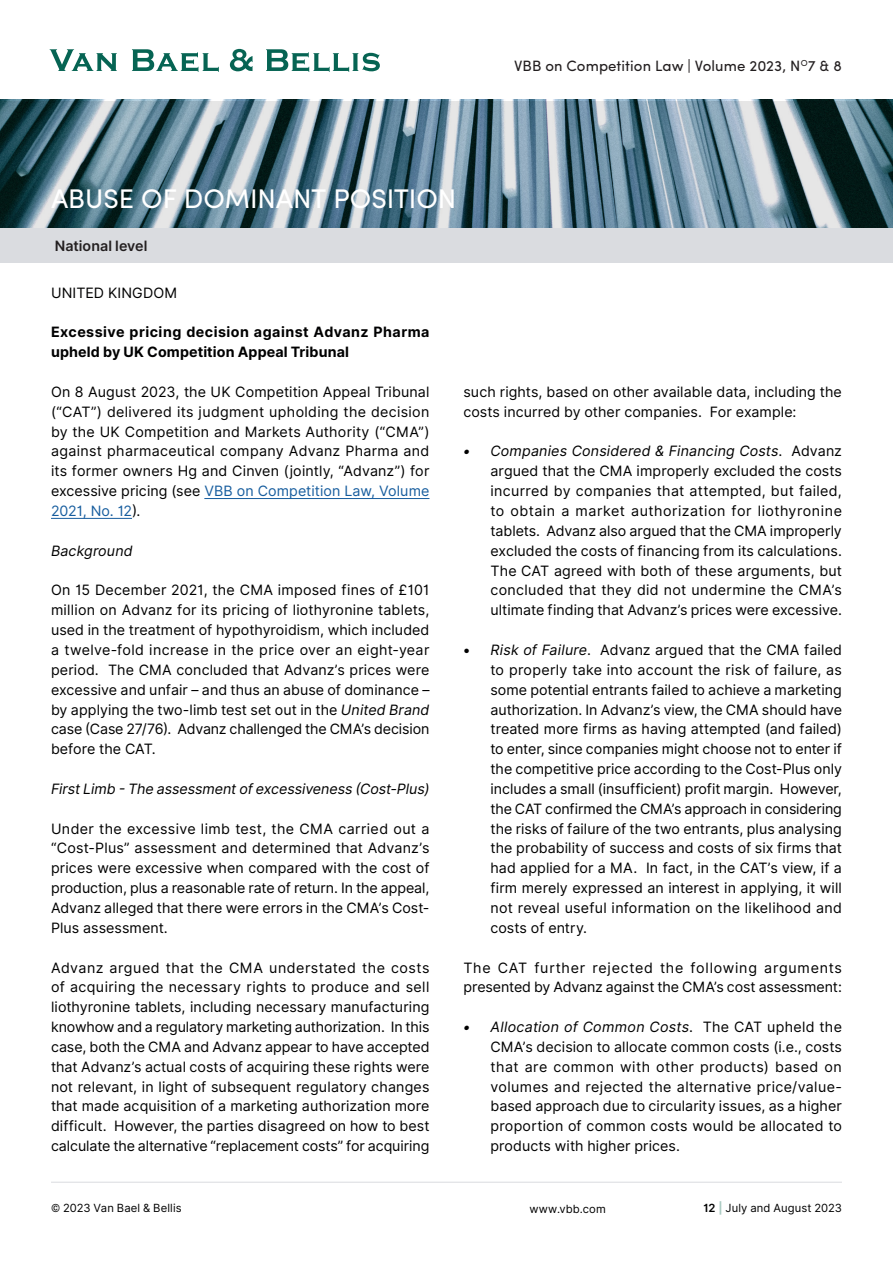
<style>
.page{position:relative;width:893px;height:1263px;background:#fff}
.page>*{position:absolute;margin:0;border:0;box-sizing:border-box;transform-origin:0 0}
.Titles{font:27px "Sofia Pro";color:#fff}
.t1{font:15px "Sofia Pro";letter-spacing:.005em;color:#231f20}
.Body_text{font:14.25px/19.8px "Inter";letter-spacing:.005em;color:#000001;text-align:justify}
.Body_text-2{font:700 14.25px/19.8px "Inter";letter-spacing:.02em;color:#000001}
.Body_text-3{font:italic 14.25px "Inter";letter-spacing:-.005em;color:#000001}
.Body_text-4{font:600 14.25px "Inter";color:#231f20}
.Mentions{font:11.25px "Inter";letter-spacing:.01em;color:#000001}
.s1{color:#175d9e}
.s2{font-style:italic}
.s3{font-weight:600}
.s4{font-weight:700;color:#aacbc3}
</style>
<div class="page">
<hr style="left:51px;top:1182px;width:791px;height:1px;background:#d9dbdf">
<svg style="left:50px;top:49px;width:67px;height:22px"></svg>
<svg style="left:132px;top:49px;width:87px;height:23px"></svg>
<svg style="left:230px;top:49px;width:23px;height:22px"></svg>
<svg style="left:266px;top:49px;width:114px;height:23px"></svg>
<svg style="left:0;top:101px;width:893px;height:128px;background:#66828f"></svg>
<div style="left:0;top:229px;width:893px;height:34px;background:#dadce0"></div>
<hr style="left:204px;top:498px;width:225px;height:1px;background:#175d9e">
<hr style="left:51px;top:518px;width:81px;height:1px;background:#175d9e">
<p class="t1" style="left:514px;top:54px;width:329px">VBB on Competition Law | Volume 2023, N<sup>O</sup>7 &amp; 8</p>
<p class="Titles" style="left:51px;top:179px;width:407px">ABUSE OF DOMINANT POSITION</p>
<p class="Body_text-4" style="left:55px;top:236px;width:94px">National level</p>
<p class="Body_text" style="left:51px;top:283px;width:128px">UNITED KINGDOM</p>
<p class="Body_text-2" style="left:51px;top:323px;width:380px">Excessive pricing decision against Advanz Pharma upheld by UK Competition Appeal Tribunal</p>
<p class="Body_text" style="left:51px;top:382px;width:380px">On 8 August 2023, the UK Competition Appeal Tribunal (“CAT”) delivered its judgment upholding the decision by the UK Competition and Markets Authority (“CMA”) against pharmaceutical company Advanz Pharma and its former owners Hg and Cinven (jointly, “Advanz”) for excessive pricing (see <span class="s1">VBB on Competition Law, Volume 2021, No. 12</span>).</p>
<p class="Body_text-3" style="left:51px;top:540px;width:83px">Background</p>
<p class="Body_text" style="left:51px;top:580px;width:380px">On 15 December 2021, the CMA imposed fines of £101 million on Advanz for its pricing of liothyronine tablets, used in the treatment of hypothyroidism, which included a twelve-fold increase in the price over an eight-year period. The CMA concluded that Advanz’s prices were excessive and unfair – and thus an abuse of dominance – by applying the two-limb test set out in the <span class="s2">United Brand </span>case (Case 27/76). Advanz challenged the CMA’s decision before the CAT.</p>
<p class="Body_text-3" style="left:51px;top:778px;width:380px">First Limb - The assessment of excessiveness (Cost-Plus)</p>
<p class="Body_text" style="left:51px;top:819px;width:380px">Under the excessive limb test, the CMA carried out a “Cost-Plus” assessment and determined that Advanz’s prices were excessive when compared with the cost of production, plus a reasonable rate of return. In the appeal, Advanz alleged that there were errors in the CMA’s Cost-Plus assessment.</p>
<p class="Body_text" style="left:51px;top:957px;width:380px">Advanz argued that the CMA understated the costs of acquiring the necessary rights to produce and sell liothyronine tablets, including necessary manufacturing knowhow and a regulatory marketing authorization. In this case, both the CMA and Advanz appear to have accepted that Advanz’s actual costs of acquiring these rights were not relevant, in light of subsequent regulatory changes that made acquisition of a marketing authorization more difficult. However, the parties disagreed on how to best calculate the alternative “replacement costs” for acquiring</p>
<p class="Body_text" style="left:463px;top:382px;width:380px">such rights, based on other available data, including the costs incurred by other companies. For example:</p>
<p class="Body_text" style="left:490px;top:442px;width:353px;text-indent:-27px"><span class="s2">• Companies Considered &amp; Financing Costs</span>. Advanz argued that the CMA improperly excluded the costs incurred by companies that attempted, but failed, to obtain a market authorization for liothyronine tablets. Advanz also argued that the CMA improperly excluded the costs of financing from its calculations.<br>The CAT agreed with both of these arguments, but concluded that they did not undermine the CMA’s ultimate finding that Advanz’s prices were excessive.</p>
<p class="Body_text" style="left:490px;top:640px;width:353px;text-indent:-27px">• <span class="s2">Risk of Failure</span>. Advanz argued that the CMA failed to properly take into account the risk of failure, as some potential entrants failed to achieve a marketing authorization. In Advanz’s view, the CMA should have treated more firms as having attempted (and failed) to enter, since companies might choose not to enter if the competitive price according to the Cost-Plus only includes a small (insufficient) profit margin. However, the CAT confirmed the CMA’s approach in considering the risks of failure of the two entrants, plus analysing the probability of success and costs of six firms that had applied for a MA. In fact, in the CAT’s view, if a firm merely expressed an interest in applying, it will not reveal useful information on the likelihood and costs of entry.</p>
<p class="Body_text" style="left:463px;top:957px;width:380px">The CAT further rejected the following arguments presented by Advanz against the CMA’s cost assessment:</p>
<p class="Body_text" style="left:490px;top:1017px;width:353px;text-indent:-27px"><span class="s2">• Allocation of Common Costs</span>. The CAT upheld the CMA’s decision to allocate common costs (i.e., costs that are common with other products) based on volumes and rejected the alternative price/value&shy;based approach due to circularity issues, as a higher proportion of common costs would be allocated to products with higher prices.</p>
<p class="Mentions" style="left:51px;top:1200px;width:132px">© 2023 Van Bael &amp; Bellis</p>
<p class="Mentions" style="left:529px;top:1201px;width:78px">www.vbb.com</p>
<p class="Mentions" style="left:703px;top:1200px;width:140px"><span class="s3">12</span> <span class="s4">|</span> July and August 2023</p>
</div>
